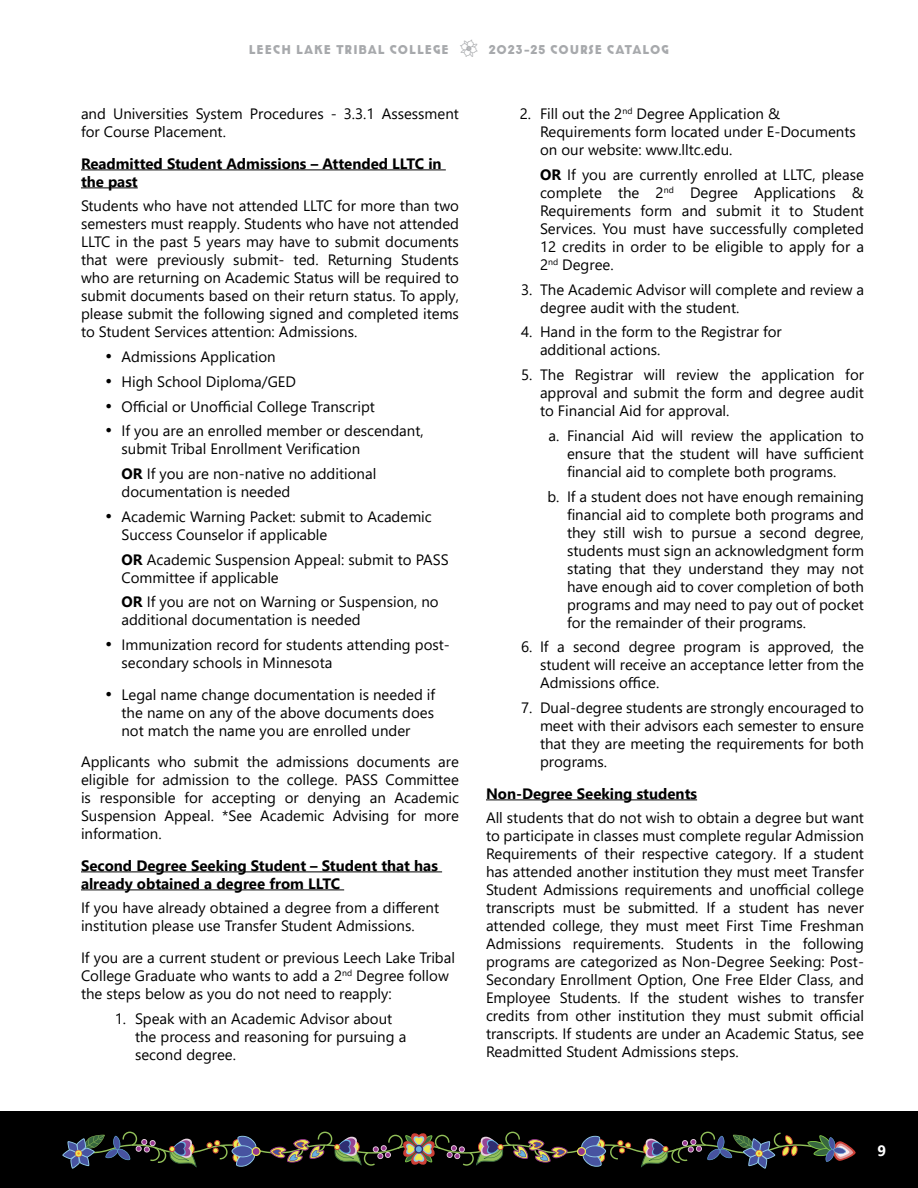
<style>
.page{position:relative;width:918px;height:1188px;background:#fff}
.page>*{position:absolute;margin:0;border:0;box-sizing:border-box;transform-origin:0 0}
.t1{font:15px/18px "Segoe UI";color:#000}
.t2{font:700 15px/18px "Segoe UI";color:#000}
.t3{font:700 15px "Segoe UI";color:#fff}
.t4{font:800 12px "Cocotte Alternate";letter-spacing:.075em;color:#a7a9ac}
.s1{font-family:"Flowers St";font-weight:400;font-size:15px}
.s2{font-size:18px}
.s3{font-weight:700}
</style>
<div class="page">
<div style="left:0;top:1112px;width:918px;height:76px;background:#000"></div>
<img style="left:62px;top:1132px;width:794px;height:37px">
<hr style="left:81px;top:169px;width:365px;height:1px;background:#000">
<hr style="left:81px;top:187px;width:57px;height:1px;background:#000">
<hr style="left:81px;top:871px;width:361px;height:1px;background:#000">
<hr style="left:81px;top:889px;width:263px;height:1px;background:#000">
<hr style="left:486px;top:799px;width:211px;height:1px;background:#000">
<p class="t4" style="left:249px;top:41px;width:422px">LEECH LAKE TRIBAL COLLEGE <span class="s1">H</span> 2023-25 COURSE CATALOG</p>
<p class="t1" style="left:81px;top:103px;width:379px">and Universities System Procedures - 3.3.1 Assessment for Course Placement.</p>
<p class="t2" style="left:81px;top:153px;width:362px">Readmitted Student Admissions – Attended LLTC in the past</p>
<p class="t1" style="left:81px;top:196px;width:380px;text-align:justify">Students who have not attended LLTC for more than two semesters must reapply. Students who have not attended LLTC in the past 5 years may have to submit documents that were previously submit- ted. Returning Students who are returning on Academic Status will be required to submit documents based on their return status. To apply, please submit the following signed and completed items to Student Services attention: Admissions.</p>
<p class="t1" style="left:105px;top:346px;width:172px"><span class="s2">•</span> Admissions Application</p>
<p class="t1" style="left:105px;top:371px;width:192px"><span class="s2">•</span> High School Diploma/GED</p>
<p class="t1" style="left:105px;top:396px;width:271px"><span class="s2">•</span> Official or Unofficial College Transcript</p>
<p class="t1" style="left:122px;top:421px;width:304px;text-indent:-16px"><span class="s2">•</span> If you are an enrolled member or descendant, submit Tribal Enrollment Verification</p>
<p class="t1" style="left:122px;top:463px;width:256px"><span class="s3">OR</span> If you are non-native no additional documentation is needed</p>
<p class="t1" style="left:122px;top:506px;width:312px;text-indent:-16px"><span class="s2">•</span> Academic Warning Packet: submit to Academic<br>Success Counselor if applicable</p>
<p class="t1" style="left:122px;top:549px;width:329px"><span class="s3">OR</span> Academic Suspension Appeal: submit to PASS<br>Committee if applicable</p>
<p class="t1" style="left:122px;top:592px;width:319px"><span class="s3">OR</span> If you are not on Warning or Suspension, no additional documentation is needed</p>
<p class="t1" style="left:122px;top:634px;width:330px;text-indent:-16px"><span class="s2">•</span> Immunization record for students attending post&shy;secondary schools in Minnesota</p>
<p class="t1" style="left:122px;top:684px;width:315px;text-align:justify;text-indent:-16px"><span class="s2">•</span> Legal name change documentation is needed if the name on any of the above documents does not match the name you are enrolled under</p>
<p class="t1" style="left:81px;top:751px;width:380px;text-align:justify">Applicants who submit the admissions documents are eligible for admission to the college. PASS Committee is responsible for accepting or denying an Academic Suspension Appeal. *See Academic Advising for more information.</p>
<p class="t2" style="left:81px;top:855px;width:358px">Second Degree Seeking Student – Student that has already obtained a degree from LLTC</p>
<p class="t1" style="left:81px;top:898px;width:360px">If you have already obtained a degree from a different institution please use Transfer Student Admissions.</p>
<p class="t1" style="left:81px;top:947px;width:376px">If you are a current student or previous Leech Lake Tribal<br>College Graduate who wants to add a 2<sup>nd</sup> Degree follow the steps below as you do not need to reapply:</p>
<p class="t1" style="left:135px;top:1008px;width:273px;text-indent:-20px">1. Speak with an Academic Advisor about the process and reasoning for pursuing a second degree.</p>
<p class="t1" style="left:540px;top:103px;width:317px;text-indent:-20px">2. Fill out the 2<sup>nd</sup> Degree Application &amp;<br>Requirements form located under E-Documents on our website: www.lltc.edu.</p>
<p class="t1" style="left:540px;top:164px;width:326px;text-align:justify"><span class="s3">OR</span> If you are currently enrolled at LLTC, please complete the 2<sup>nd</sup> Degree Applications &amp; Requirements form and submit it to Student Services. You must have successfully completed 12 credits in order to be eligible to apply for a 2<sup>nd</sup> Degree.</p>
<p class="t1" style="left:540px;top:279px;width:326px;text-indent:-19px">3. The Academic Advisor will complete and review a degree audit with the student.</p>
<p class="t1" style="left:540px;top:322px;width:243px;text-indent:-19px">4. Hand in the form to the Registrar for additional actions.</p>
<p class="t1" style="left:540px;top:364px;width:326px;text-align:justify;text-indent:-19px">5. The Registrar will review the application for approval and submit the form and degree audit to Financial Aid for approval.</p>
<p class="t1" style="left:567px;top:425px;width:299px;text-align:justify;text-indent:-18px">a. Financial Aid will review the application to ensure that the student will have sufficient financial aid to complete both programs.</p>
<p class="t1" style="left:567px;top:486px;width:299px;text-align:justify;text-indent:-20px">b. If a student does not have enough remaining financial aid to complete both programs and they still wish to pursue a second degree, students must sign an acknowledgment form stating that they understand they may not have enough aid to cover completion of both programs and may need to pay out of pocket for the remainder of their programs.</p>
<p class="t1" style="left:540px;top:637px;width:326px;text-align:justify;text-indent:-19px">6. If a second degree program is approved, the student will receive an acceptance letter from the Admissions office.</p>
<p class="t1" style="left:540px;top:697px;width:326px;text-align:justify;text-indent:-19px">7. Dual-degree students are strongly encouraged to meet with their advisors each semester to ensure that they are meeting the requirements for both programs.</p>
<p class="t2" style="left:486px;top:783px;width:213px">Non-Degree Seeking students</p>
<p class="t1" style="left:486px;top:808px;width:380px;text-align:justify">All students that do not wish to obtain a degree but want to participate in classes must complete regular Admission Requirements of their respective category. If a student has attended another institution they must meet Transfer Student Admissions requirements and unofficial college transcripts must be submitted. If a student has never attended college, they must meet First Time Freshman Admissions requirements. Students in the following programs are categorized as Non-Degree Seeking: Post-Secondary Enrollment Option, One Free Elder Class, and Employee Students. If the student wishes to transfer credits from other institution they must submit official transcripts. If students are under an Academic Status, see Readmitted Student Admissions steps.</p>
<p class="t3" style="left:877px;top:1136px;width:10px">9</p>
</div>
